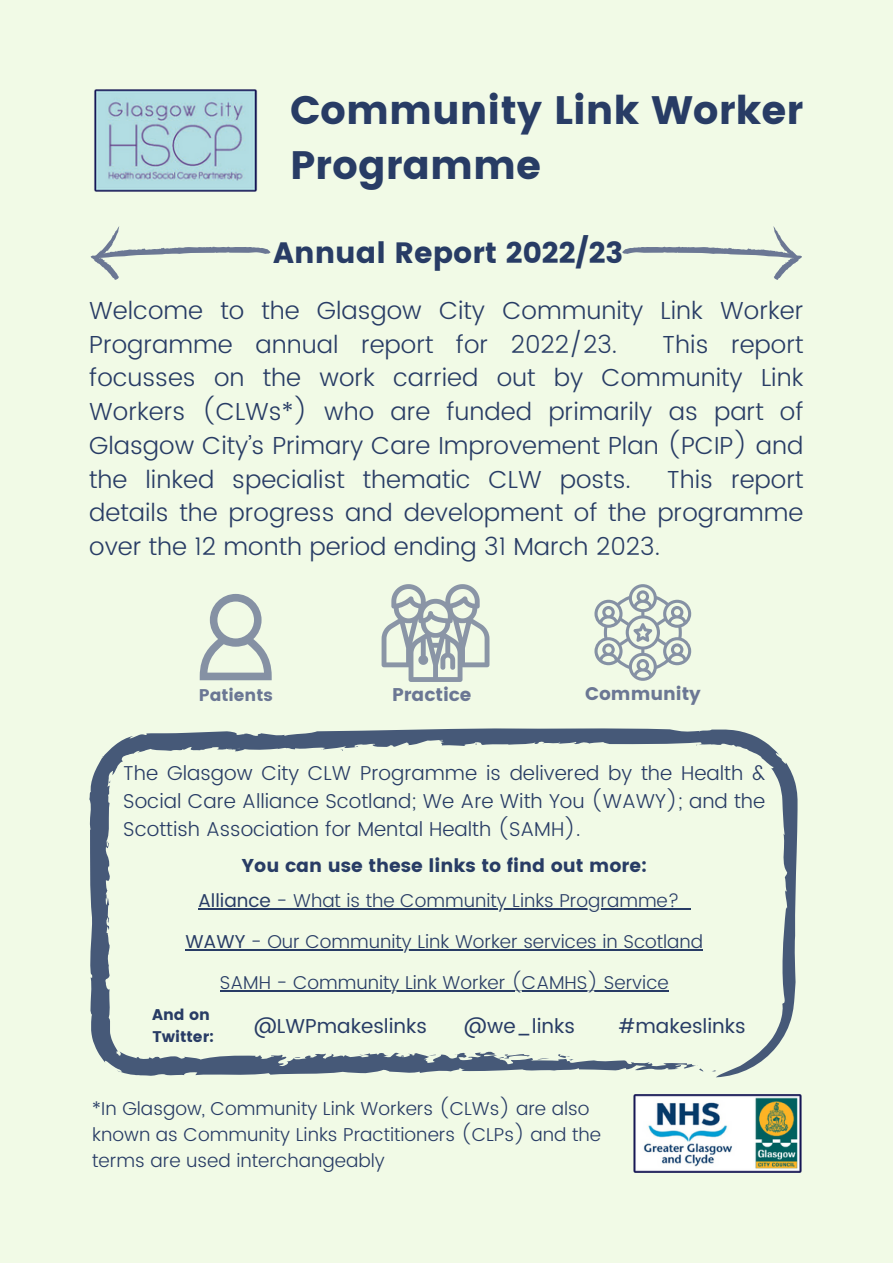
<style>
.page{position:relative;width:893px;height:1264px;background:#fff}
.page>*{position:absolute;margin:0;border:0;box-sizing:border-box;transform-origin:0 0}
.t1{font:39.6px/55.1px "Poppins";color:#283c65}
.t2{font:29.4px "Poppins";color:#283c65}
.t3{font:300 24.6px/33.8px "Poppins";color:#283c65;text-align:justify}
.t4{font:300 20.1px/28px "Poppins";color:#283c65;text-align:justify}
.t5{font:20.1px "Poppins";color:#283c65}
.t6{font:300 18.6px/25.8px "Poppins";color:#283c65}
.t7{font:18.6px "Poppins";color:#283c65}
.t8{font:18.3px "Poppins";color:#6b7794}
.t9{font:18.15px "Poppins";color:#6b7794}
.t10{font:16.95px "Poppins";color:#6b7794}
.t11{font:15.45px "Poppins";color:#283c65}
.s1{font-weight:400}
</style>
<div class="page">
<div style="left:0;top:0;width:892px;height:1262px;background:#f1fae6"></div>
<img style="left:94px;top:89px;width:163px;height:103px">
<img style="left:633px;top:1094px;width:169px;height:78px">
<svg style="left:200px;top:594px;width:72px;height:86px"></svg>
<svg style="left:381px;top:584px;width:108px;height:98px"></svg>
<svg style="left:594px;top:584px;width:97px;height:97px"></svg>
<svg style="left:91px;top:226px;width:179px;height:54px"></svg>
<svg style="left:622px;top:226px;width:180px;height:54px"></svg>
<svg style="left:89px;top:728px;width:708px;height:349px"></svg>
<svg style="left:696px;top:1068px;width:22px;height:3px"></svg>
<svg style="left:537px;top:1057px;width:12px;height:2px"></svg>
<svg style="left:498px;top:1054px;width:10px;height:3px"></svg>
<svg style="left:429px;top:1053px;width:8px;height:2px"></svg>
<hr style="left:198px;top:907px;width:78px;height:2px;background:#283c65">
<hr style="left:276px;top:907px;width:403px;height:2px;background:#283c65">
<svg style="left:679px;top:907px;width:11px;height:2px"></svg>
<hr style="left:185px;top:949px;width:60px;height:1px;background:#283c65">
<hr style="left:245px;top:949px;width:458px;height:1px;background:#283c65">
<hr style="left:220px;top:990px;width:448px;height:2px;background:#283c65">
<p class="t1" style="left:290px;top:82px;width:514px">Community Link Worker<br>Programme</p>
<p class="t2" style="left:273px;top:236px;width:351px">Annual Report 2022/23</p>
<p class="t3" style="left:89px;top:293px;width:715px">Welcome to the Glasgow City Community Link Worker<br>Programme annual report for 2022/23.</p>
<p class="t3" style="left:89px;top:327px;width:715px;text-indent:573px">This report focusses on the work carried out by Community Link Workers (CLWs*) who are funded primarily as part of Glasgow City’s Primary Care Improvement Plan (PCIP) and the linked specialist thematic CLW posts.</p>
<p class="t3" style="left:89px;top:462px;width:715px;text-indent:577px">This report details the progress and development of the programme over the 12 month period ending 31 March 2023.</p>
<p class="t10" style="left:199px;top:685px;width:75px">Patients</p>
<p class="t8" style="left:392px;top:684px;width:81px">Practice</p>
<p class="t9" style="left:585px;top:683px;width:117px">Community</p>
<p class="t4" style="left:123px;top:758px;width:643px">The Glasgow City CLW Programme is delivered by the Health &amp; Social Care Alliance Scotland; We Are With You (WAWY); and the Scottish Association for Mental Health (SAMH).</p>
<p class="t7" style="left:241px;top:854px;width:407px">You can use these links to find out more:</p>
<p class="t6" style="left:198px;top:887px;width:483px"><span class="s1">Alliance</span> - What is the Community Links Programme?</p>
<p class="t6" style="left:185px;top:928px;width:519px"><span class="s1">WAWY</span> - Our Community Link Worker services in Scotland</p>
<p class="t6" style="left:220px;top:970px;width:450px">SAMH - Community Link Worker (CAMHS) Service</p>
<p class="t11" style="left:152px;top:1006px;width:60px">And on</p>
<p class="t11" style="left:152px;top:1027px;width:63px">Twitter:</p>
<p class="t5" style="left:254px;top:1014px;width:175px">@LWPmakeslinks</p>
<p class="t5" style="left:464px;top:1014px;width:113px">@we_links</p>
<p class="t5" style="left:618px;top:1014px;width:129px">#makeslinks</p>
<p class="t6" style="left:92px;top:1096px;width:510px">*In Glasgow, Community Link Workers (CLWs) are also known as Community Links Practitioners (CLPs) and the terms are used interchangeably</p>
</div>
